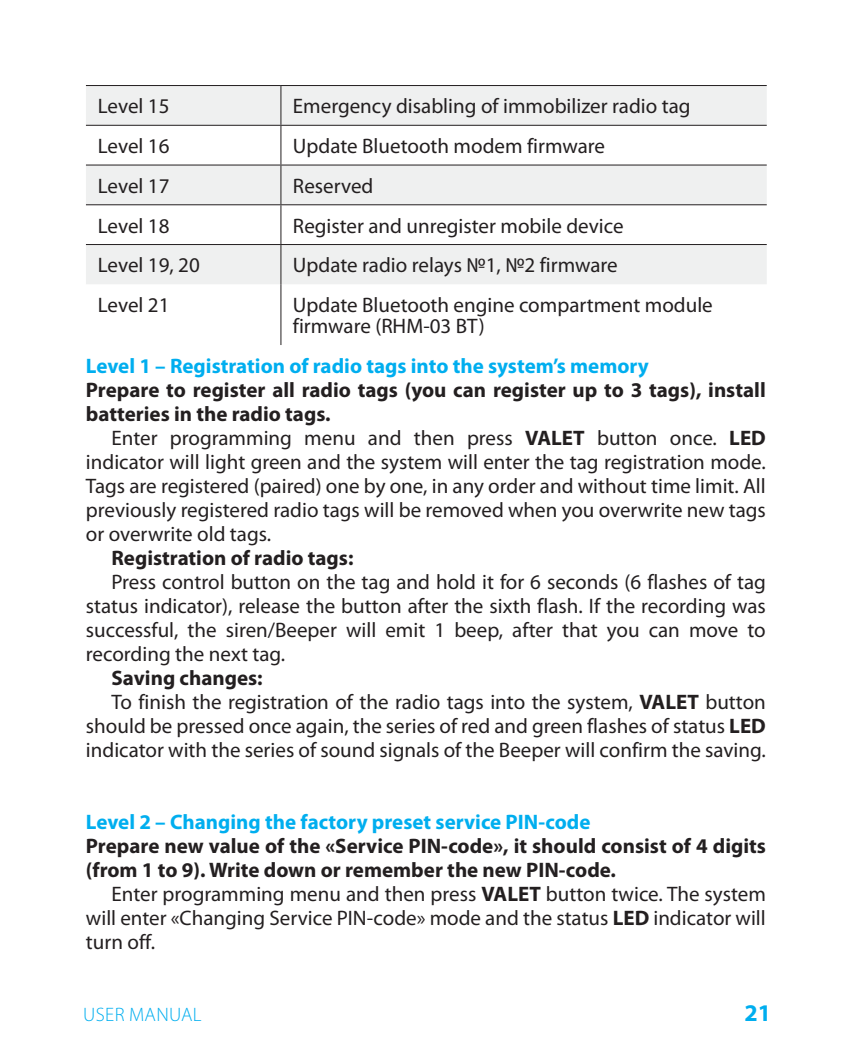
<style>
.page{position:relative;width:851px;height:1063px;background:#fff}
.page>*{position:absolute;margin:0;border:0;box-sizing:border-box;transform-origin:0 0}
.t1{font:700 24px "Myriad Pro";color:#00aeef}
.t2{font:21px/24px "Myriad Pro";color:#231f20;text-align:justify}
.t3{font:700 21px/24px "Myriad Pro";color:#231f20}
.t4{font:700 21px "Myriad Pro";color:#00aeef}
.t5{font:300 19.5px "Myriad Pro";letter-spacing:.02em;color:#00aeef}
.s1{font-weight:700}
</style>
<div class="page">
<svg style="left:86px;top:86px;width:680px;height:198px;fill:#eff0f0"></svg>
<hr style="left:86px;top:85px;width:195px;height:1px;background:#231f20">
<hr style="left:281px;top:85px;width:485px;height:1px;background:#231f20">
<hr style="left:280px;top:86px;width:1px;height:39px;background:#231f20">
<hr style="left:86px;top:125px;width:195px;height:1px;background:#231f20">
<hr style="left:281px;top:125px;width:485px;height:1px;background:#231f20">
<hr style="left:280px;top:126px;width:1px;height:39px;background:#231f20">
<hr style="left:86px;top:165px;width:195px;height:1px;background:#231f20">
<hr style="left:281px;top:165px;width:485px;height:1px;background:#231f20">
<hr style="left:280px;top:166px;width:1px;height:38px;background:#231f20">
<hr style="left:86px;top:204px;width:195px;height:1px;background:#231f20">
<hr style="left:281px;top:204px;width:485px;height:1px;background:#231f20">
<hr style="left:280px;top:205px;width:1px;height:39px;background:#231f20">
<hr style="left:86px;top:244px;width:195px;height:1px;background:#231f20">
<hr style="left:281px;top:244px;width:485px;height:1px;background:#231f20">
<hr style="left:280px;top:245px;width:1px;height:39px;background:#231f20">
<hr style="left:280px;top:284px;width:1px;height:61px;background:#231f20">
<p class="t2" style="left:98px;top:96px;width:73px">Level 15</p>
<p class="t2" style="left:293px;top:96px;width:399px">Emergency disabling of immobilizer radio tag</p>
<p class="t2" style="left:98px;top:136px;width:73px">Level 16</p>
<p class="t2" style="left:293px;top:136px;width:313px">Update Bluetooth modem firmware</p>
<p class="t2" style="left:98px;top:176px;width:73px">Level 17</p>
<p class="t2" style="left:293px;top:176px;width:82px">Reserved</p>
<p class="t2" style="left:98px;top:215px;width:73px">Level 18</p>
<p class="t2" style="left:293px;top:215px;width:332px">Register and unregister mobile device</p>
<p class="t2" style="left:98px;top:255px;width:103px">Level 19, 20</p>
<p class="t2" style="left:293px;top:255px;width:326px">Update radio relays №1, №2 firmware</p>
<p class="t2" style="left:98px;top:295px;width:73px">Level 21</p>
<p class="t2" style="left:293px;top:296px;width:421px;line-height:21px">Update Bluetooth engine compartment module firmware (RHM-03 BT)</p>
<p class="t4" style="left:86px;top:358px;width:564px">Level 1 – Registration of radio tags into the system’s memory</p>
<p class="t3" style="left:86px;top:380px;width:681px">Prepare to register all radio tags (you can register up to 3 tags), install batteries in the radio tags.</p>
<p class="t2" style="left:86px;top:428px;width:681px;text-indent:26px">Enter programming menu and then press <span class="s1">VALET</span> button once. <span class="s1">LED </span>indicator will light green and the system will enter the tag registration mode.<br>Tags are registered (paired) one by one, in any order and without time limit. All previously registered radio tags will be removed when you overwrite new tags or overwrite old tags.</p>
<p class="t3" style="left:111px;top:548px;width:243px">Registration of radio tags:</p>
<p class="t2" style="left:86px;top:572px;width:681px;text-indent:26px">Press control button on the tag and hold it for 6 seconds (6 flashes of tag status indicator), release the button after the sixth flash. If the recording was successful, the siren/Beeper will emit 1 beep, after that you can move to recording the next tag.</p>
<p class="t3" style="left:111px;top:668px;width:153px">Saving changes:</p>
<p class="t2" style="left:111px;top:692px;width:655px">To finish the registration of the radio tags into the system, <span class="s1">VALET</span> button</p>
<p class="t2" style="left:86px;top:716px;width:681px">should be pressed once again, the series of red and green flashes of status <span class="s1">LED</span></p>
<p class="t2" style="left:86px;top:740px;width:681px">indicator with the series of sound signals of the Beeper will confirm the saving.</p>
<p class="t4" style="left:86px;top:814px;width:506px">Level 2 – Changing the factory preset service PIN-code</p>
<p class="t3" style="left:86px;top:833px;width:681px">Prepare new value of the «Service PIN-code», it should consist of 4 digits (from 1 to 9). Write down or remember the new PIN-code.</p>
<p class="t2" style="left:86px;top:884px;width:681px;text-indent:26px">Enter programming menu and then press <span class="s1">VALET</span> button twice. The system will enter «Changing Service PIN-code» mode and the status <span class="s1">LED</span> indicator will turn off.</p>
<p class="t5" style="left:83px;top:1007px;width:120px">USER MANUAL</p>
<p class="t1" style="left:744px;top:1004px;width:28px">21</p>
</div>
